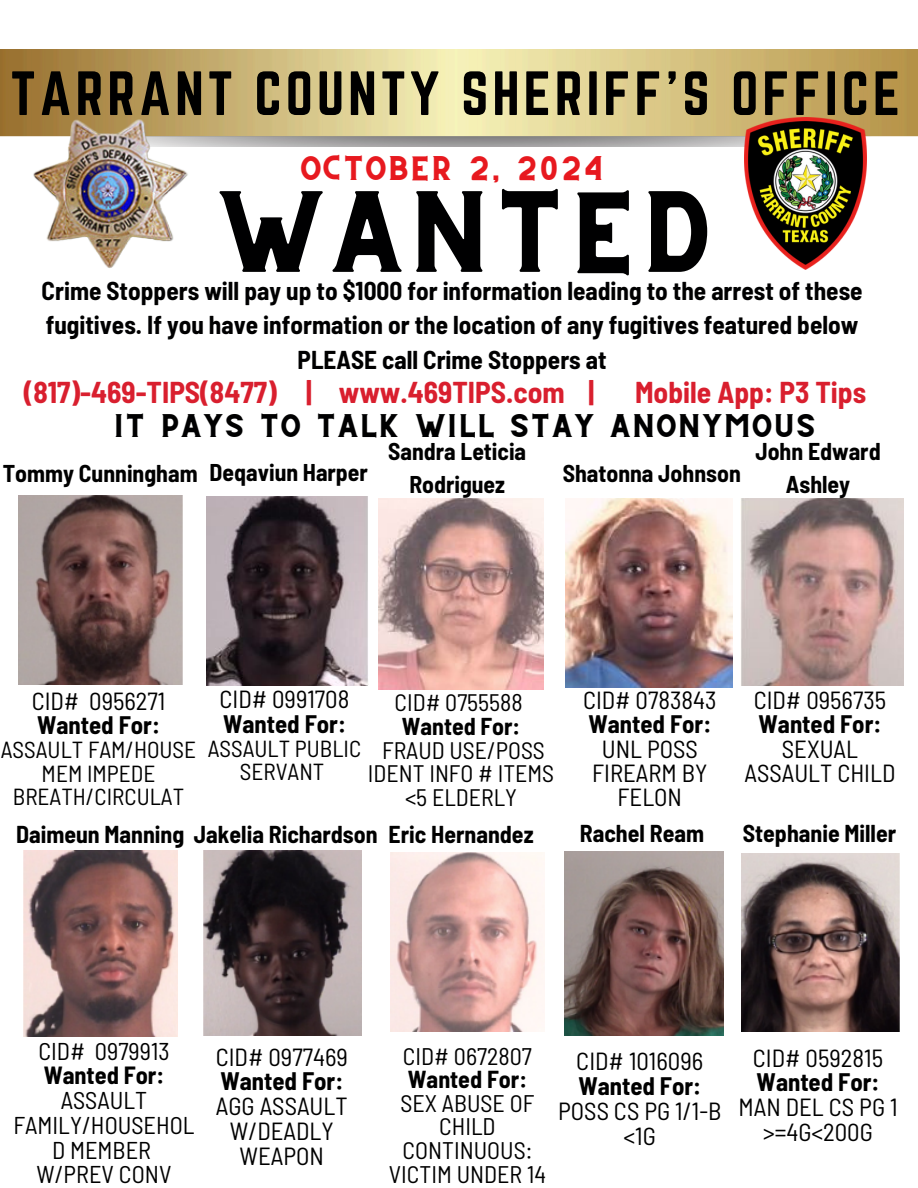
<style>
.page{position:relative;width:918px;height:1188px;background:#fff}
.page>*{position:absolute;margin:0;border:0;box-sizing:border-box;transform-origin:0 0}
.t1{font:81.3px "CS Gordon Vintage";color:#000001}
.t2{font:54.6px "Norwester";letter-spacing:.07em;color:#000}
.t3{font:700 semi-condensed 29.4px "Barlow";color:#d91f2e}
.t4{font:700 semi-condensed 25.2px/34.5px "Barlow";color:#000001;text-align:center}
.t5{font:semi-condensed 24.75px/24.8px "Barlow";color:#000;text-align:center}
.t6{font:700 semi-condensed 24.75px "Barlow";color:#000}
.t7{font:semi-condensed 24.3px/24.8px "Barlow";color:#000;text-align:center}
.t8{font:700 semi-condensed 24.3px "Barlow";color:#000}
.t9{font:24.15px "CS Gordon Vintage";color:#e7191f}
.t10{font:semi-condensed 24px/23.7px "Barlow";color:#000;text-align:center}
.t11{font:700 semi-condensed 24px "Barlow";color:#000}
.t12{font:700 semi-condensed 23.85px "Barlow";color:#000}
.t13{font:semi-condensed 23.85px/23.7px "Barlow";color:#000;text-align:center}
.t14{font:700 semi-condensed 23.7px/32.7px "Barlow";color:#000;text-align:center}
.t15{font:semi-condensed 23.25px/23.7px "Barlow";color:#000;text-align:center}
.t16{font:23.1px "CS Gordon Vintage";color:#000001}
.s1{font-weight:700}
</style>
<div class="page">
<img style="left:0;top:49px;width:918px;height:97px">
<img style="left:24px;top:114px;width:173px;height:154px">
<img style="left:744px;top:118px;width:123px;height:152px">
<img style="left:203px;top:851px;width:158px;height:185px">
<img style="left:390px;top:853px;width:154px;height:179px">
<img style="left:565px;top:851px;width:159px;height:184px">
<img style="left:742px;top:854px;width:158px;height:178px">
<img style="left:23px;top:851px;width:155px;height:186px">
<img style="left:19px;top:495px;width:164px;height:189px">
<img style="left:206px;top:496px;width:162px;height:189px">
<img style="left:379px;top:499px;width:165px;height:190px">
<img style="left:565px;top:499px;width:168px;height:189px">
<img style="left:741px;top:499px;width:163px;height:187px">
<h5 class="t2" style="left:11px;top:60px;width:891px">TARRANT COUNTY SHERIFF’S OFFICE</h5>
<h6 class="t9" style="left:300px;top:157px;width:306px">OCTOBER 2, 2024</h6>
<p class="t1" style="left:215px;top:196px;width:501px">WANTED</p>
<h1 class="t4" style="left:42px;top:273px;width:823px">Crime Stoppers will pay up to $1000 for information leading to the arrest of these fugitives. If you have information or the location of any fugitives featured below<br>PLEASE call Crime Stoppers at</h1>
<h3 class="t3" style="left:24px;top:373px;width:290px">(817)-469-TIPS(8477) |</h3>
<h4 class="t3" style="left:339px;top:373px;width:257px">www.469TIPS.com |</h4>
<h4 class="t3" style="left:635px;top:373px;width:233px">Mobile App: P3 Tips</h4>
<h5 class="t16" style="left:113px;top:416px;width:705px">IT PAYS TO TALK WILL STAY ANONYMOUS</h5>
<p class="t14" style="left:3px;top:457px;width:196px">Tommy Cunningham</p>
<p class="t14" style="left:210px;top:456px;width:160px">Deqaviun Harper</p>
<p class="t14" style="left:388px;top:435px;width:139px">Sandra Leticia<br>Rodriguez</p>
<p class="t14" style="left:563px;top:456px;width:180px">Shatonna Johnson</p>
<p class="t14" style="left:755px;top:435px;width:127px;line-height:32.2px">John Edward<br>Ashley</p>
<h6 class="t5" style="left:32px;top:687px;width:135px">CID# 0956271</h6>
<p class="t6" style="left:37px;top:710px;width:124px">Wanted For:</p>
<p class="t15" style="left:1px;top:737px;width:197px">ASSAULT FAM/HOUSE<br>MEM IMPEDE<br>BREATH/CIRCULAT</p>
<h6 class="t5" style="left:220px;top:686px;width:131px">CID# 0991708</h6>
<p class="t6" style="left:223px;top:708px;width:124px">Wanted For:</p>
<p class="t15" style="left:208px;top:736px;width:155px;line-height:23.2px">ASSAULT PUBLIC<br>SERVANT</p>
<p class="t13" style="left:395px;top:690px;width:130px">CID# 0755588</p>
<h6 class="t12" style="left:402px;top:711px;width:120px">Wanted For:</h6>
<p class="t13" style="left:368px;top:737px;width:188px">FRAUD USE/POSS<br>IDENT INFO # ITEMS &lt;5 ELDERLY</p>
<p class="t12" style="left:16px;top:819px;width:363px">Daimeun Manning Jakelia Richardson</p>
<h6 class="t12" style="left:389px;top:819px;width:147px">Eric Hernandez</h6>
<p class="t5" style="left:583px;top:687px;width:135px;line-height:24.3px;text-align:left">CID# 0783843<br><span class="s1">Wanted For:</span></p>
<p class="t5" style="left:592px;top:736px;width:117px;line-height:24.3px">UNL POSS<br>FIREARM BY<br>FELON</p>
<h6 class="t12" style="left:580px;top:818px;width:126px">Rachel Ream</h6>
<p class="t5" style="left:754px;top:687px;width:134px">CID# 0956735</p>
<p class="t6" style="left:759px;top:709px;width:124px">Wanted For:</p>
<p class="t5" style="left:744px;top:736px;width:153px;line-height:24.3px">SEXUAL<br>ASSAULT CHILD</p>
<p class="t12" style="left:743px;top:818px;width:155px">Stephanie Miller</p>
<p class="t7" style="left:38px;top:1038px;width:133px">CID# 0979913</p>
<h6 class="t8" style="left:44px;top:1060px;width:122px">Wanted For:</h6>
<p class="t7" style="left:13px;top:1087px;width:183px">ASSAULT<br>FAMILY/HOUSEHOL<br>D MEMBER</p>
<p class="t7" style="left:36px;top:1161px;width:137px">W/PREV CONV</p>
<p class="t5" style="left:216px;top:1043px;width:134px">CID# 0977469</p>
<p class="t6" style="left:220px;top:1066px;width:124px">Wanted For:</p>
<p class="t5" style="left:216px;top:1093px;width:133px">AGG ASSAULT<br>W/DEADLY<br>WEAPON</p>
<p class="t10" style="left:403px;top:1043px;width:131px">CID# 0672807</p>
<p class="t11" style="left:408px;top:1064px;width:121px">Wanted For:</p>
<p class="t10" style="left:400px;top:1090px;width:135px">SEX ABUSE OF<br>CHILD<br>CONTINUOUS:</p>
<p class="t10" style="left:389px;top:1161px;width:159px">VICTIM UNDER 14</p>
<p class="t5" style="left:576px;top:1048px;width:128px">CID# 1016096</p>
<p class="t6" style="left:578px;top:1070px;width:124px">Wanted For:</p>
<p class="t5" style="left:558px;top:1098px;width:165px">POSS CS PG 1/1-B &lt;1G</p>
<p class="t5" style="left:753px;top:1044px;width:132px">CID# 0592815</p>
<p class="t6" style="left:757px;top:1067px;width:124px">Wanted For:</p>
<h6 class="t5" style="left:738px;top:1094px;width:161px">MAN DEL CS PG 1 &gt;=4G&lt;200G</h6>
</div>
